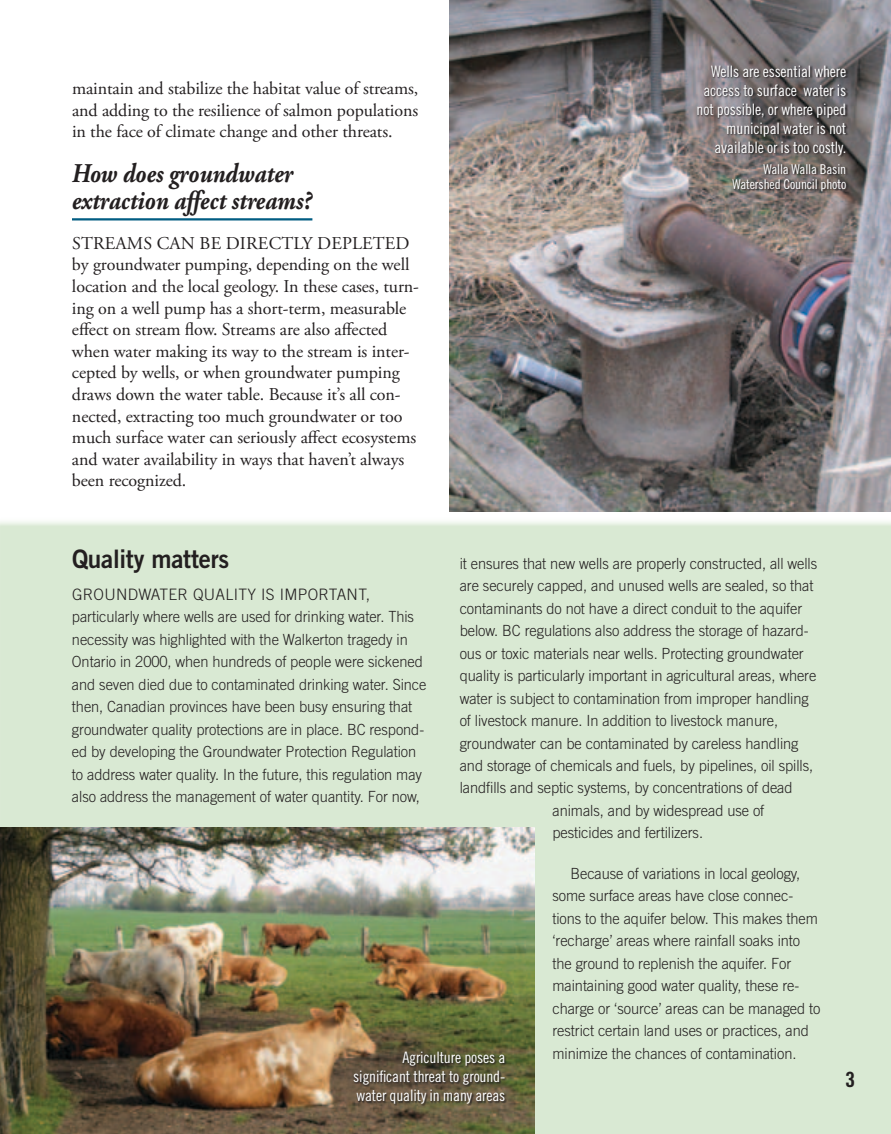
<style>
.page{position:relative;width:891px;height:1134px;background:#fff}
.page>*{position:absolute;margin:0;border:0;box-sizing:border-box;transform-origin:0 0}
.t1{font:italic 700 27px/27px "Adobe Garamond Pro";letter-spacing:-.01em;color:#231f20;scale:.9 1}
.t2{font:25.5px "Trade Gothic Bold Two";letter-spacing:-.01em;color:#231f20;scale:.95 1}
.t3{font:21px "Trade Gothic Bold Cond Twenty";color:#231f20;scale:1.1 1}
.t4{font:18px/21.6px "Adobe Garamond Pro";letter-spacing:-.005em;color:#231f20;text-align:justify}
.t5{font:15.75px/18.9px "Trade Gothic Cond Eighteen";letter-spacing:-.01em;color:#fff;text-align:right}
.t6{font:300 15.75px "Trade Gothic";letter-spacing:.02em;color:#231f20}
.t7{font:300 15.3px/22.5px "Trade Gothic";letter-spacing:-.005em;color:#231f20;scale:.95 1}
.t8{font:13.5px/15px "Trade Gothic Cond Eighteen";letter-spacing:-.01em;color:#fff;text-align:right}
</style>
<div class="page">
<div style="left:0;top:518px;width:891px;height:616px;background:#d9e9d3"></div>
<img style="left:450px;top:0;width:441px;height:511px">
<hr style="left:72px;top:218px;width:240px;height:2px;background:#005c82">
<svg style="left:697px;top:65px;width:152px;height:128px;background:#6b6464"></svg>
<img style="left:0;top:828px;width:534px;height:306px">
<svg style="left:353px;top:1051px;width:154px;height:55px;background:#584f39"></svg>
<p class="t4" style="left:72px;top:78px;width:348px">maintain and stabilize the habitat value of streams, and adding to the resilience of salmon populations in the face of climate change and other threats.</p>
<h1 class="t1" style="left:72px;top:161px;width:268px">How does groundwater extraction affect streams?</h1>
<p class="t4" style="left:72px;top:233px;width:349px;text-align:left">Streams can be directly depleted by groundwater pumping, depending on the well location and the local geology. In these cases, turn&shy;ing on a well pump has a short-term, measurable effect on stream flow. Streams are also affected when water making its way to the stream is inter&shy;cepted by wells, or when groundwater pumping draws down the water table. Because it’s all con&shy;nected, extracting too much groundwater or too much surface water can seriously affect ecosystems and water availability in ways that haven’t always been recognized.</p>
<p class="t5" style="left:697px;top:62px;width:151px">Wells are essential where access to surface water is not possible, or where piped municipal water is not available or is too costly.</p>
<p class="t8" style="left:733px;top:161px;width:115px">Walla Walla Basin<br>Watershed Council photo</p>
<h2 class="t2" style="left:72px;top:543px;width:167px">Quality matters</h2>
<p class="t6" style="left:72px;top:585px;width:300px">Groundwater quality is important,</p>
<p class="t7" style="left:72px;top:605px;width:375px">particularly where wells are used for drinking water. This necessity was highlighted with the Walkerton tragedy in Ontario in 2000, when hundreds of people were sickened and seven died due to contaminated drinking water. Since then, Canadian provinces have been busy ensuring that groundwater quality protections are in place. BC respond&shy;ed by developing the Groundwater Protection Regulation to address water quality. I n the future, this regulation may also address the management of water quantity. For now,</p>
<p class="t7" style="left:460px;top:552px;width:378px">it ensures that new wells are properly constructed, all wells</p>
<p class="t7" style="left:460px;top:574px;width:374px">are securely capped, and unused wells are sealed, so that</p>
<p class="t7" style="left:460px;top:597px;width:362px">contaminants do not have a direct conduit to the aquifer</p>
<p class="t7" style="left:460px;top:619px;width:369px">below. BC regulations also address the storage of hazard-</p>
<p class="t7" style="left:460px;top:642px;width:364px">ous or toxic materials near wells. Protecting groundwater</p>
<p class="t7" style="left:460px;top:664px;width:377px">quality is particularly important in agricultural areas, where</p>
<p class="t7" style="left:460px;top:687px;width:369px">water is subject to contamination from improper handling</p>
<p class="t7" style="left:460px;top:709px;width:337px">of livestock manure. I n addition to livestock manure,</p>
<p class="t7" style="left:460px;top:732px;width:358px">groundwater can be contaminated by careless handling</p>
<p class="t7" style="left:460px;top:754px;width:374px">and storage of chemicals and fuels, by pipelines, oil spills,</p>
<p class="t7" style="left:460px;top:777px;width:352px">landfills and septic systems, by concentrations of dead</p>
<p class="t7" style="left:552px;top:799px;width:225px">animals, and by widespread use of</p>
<p class="t7" style="left:552px;top:822px;width:160px">pesticides and fertilizers.</p>
<p class="t7" style="left:552px;top:862px;width:284px;text-indent:18px">Because of variations in local geology, some surface areas have close connec&shy;tions to the aquifer below. This makes them ‘recharge’ areas where rainfall soaks into the ground to replenish the aquifer. For maintaining good water quality, these re&shy;charge or ‘source’ areas can be managed to restrict certain land uses or practices, and minimize the chances of contamination.</p>
<p class="t5" style="left:353px;top:1048px;width:154px;text-align:justify;text-indent:49px">Agriculture poses a significant threat to ground&shy;water quality in many areas</p>
<h3 class="t3" style="left:835px;top:1067px;width:20px">33</h3>
</div>
